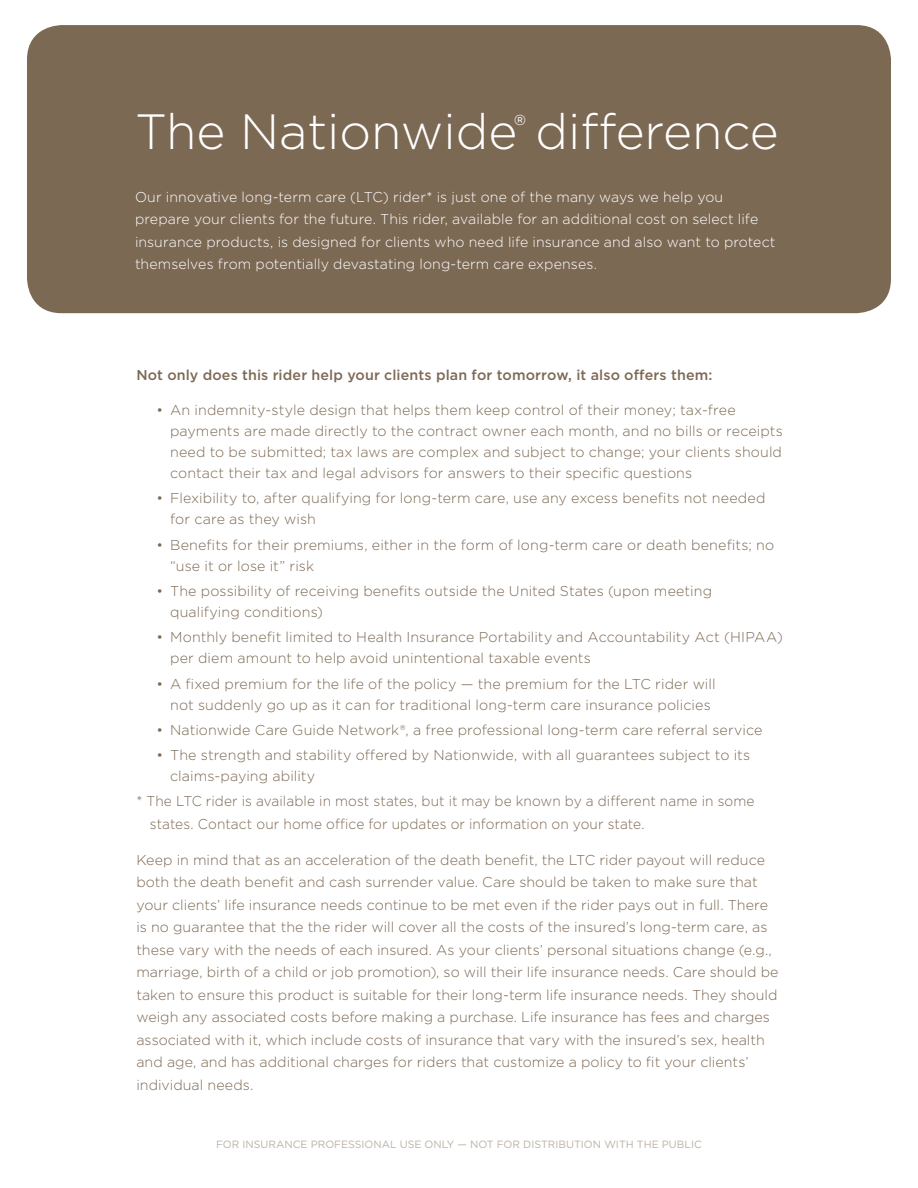
<style>
.page{position:relative;width:918px;height:1188px;background:#fff}
.page>*{position:absolute;margin:0;border:0;box-sizing:border-box;transform-origin:0 0}
.t1{font:300 49.5px "Gotham";color:#fff}
.t2{font:300 14.25px/22.5px "Gotham";letter-spacing:.005em;color:#7c6954}
.t3{font:300 14.25px/22.5px "Gotham";letter-spacing:.005em;color:#fff}
.t4{font:500 14.25px "Gotham";letter-spacing:.01em;color:#7c6954}
.t5{font:10.5px "Gotham";color:#bab1a6}
</style>
<div class="page">
<div style="left:27px;top:25px;width:864px;height:288px;background:#7c6954;border-radius:34px"></div>
<h1 class="t1" style="left:135px;top:100px;width:645px">The Nationwide<sup>®</sup> difference</h1>
<p class="t3" style="left:135px;top:185px;width:642px">Our innovative long-term care (LTC) rider* is just one of the many ways we help you prepare your clients for the future. This rider, available for an additional cost on select life insurance products, is designed for clients who need life insurance and also want to protect themselves from potentially devastating long-term care expenses.</p>
<p class="t4" style="left:136px;top:366px;width:578px">Not only does this rider help your clients plan for tomorrow, it also offers them:</p>
<p class="t2" style="left:170px;top:399px;width:614px;line-height:21px;text-indent:-13px">• An indemnity-style design that helps them keep control of their money; tax-free payments are made directly to the contract owner each month, and no bills or receipts need to be submitted; tax laws are complex and subject to change; your clients should contact their tax and legal advisors for answers to their specific questions</p>
<p class="t2" style="left:170px;top:487px;width:597px;line-height:21px;text-indent:-13px">• Flexibility to, after qualifying for long-term care, use any excess benefits not needed for care as they wish</p>
<p class="t2" style="left:170px;top:534px;width:606px;line-height:21px;text-indent:-13px">• Benefits for their premiums, either in the form of long-term care or death benefits; no “use it or lose it” risk</p>
<p class="t2" style="left:170px;top:580px;width:544px;line-height:21px;text-indent:-13px">• The possibility of receiving benefits outside the United States (upon meeting qualifying conditions)</p>
<p class="t2" style="left:170px;top:626px;width:614px;line-height:21px;text-indent:-13px">• Monthly benefit limited to Health Insurance Portability and Accountability Act (HIPAA) per diem amount to help avoid unintentional taxable events</p>
<p class="t2" style="left:170px;top:673px;width:547px;line-height:21px;text-indent:-13px">• A fixed premium for the life of the policy — the premium for the LTC rider will not suddenly go up as it can for traditional long-term care insurance policies</p>
<p class="t2" style="left:157px;top:718px;width:608px">• Nationwide Care Guide Network®, a free professional long-term care referral service</p>
<p class="t2" style="left:170px;top:744px;width:582px;line-height:21px;text-indent:-13px">• The strength and stability offered by Nationwide, with all guarantees subject to its claims-paying ability</p>
<p class="t2" style="left:150px;top:790px;width:606px;text-indent:-14px">* The LTC rider is available in most states, but it may be known by a different name in some states. Contact our home office for updates or information on your state.</p>
<p class="t2" style="left:136px;top:848px;width:644px">Keep in mind that as an acceleration of the death benefit, the LTC rider payout will reduce both the death benefit and cash surrender value. Care should be taken to make sure that your clients’ life insurance needs continue to be met even if the rider pays out in full. There is no guarantee that the the rider will cover all the costs of the insured’s long-term care, as these vary with the needs of each insured. As your clients’ personal situations change (e.g., marriage, birth of a child or job promotion), so will their life insurance needs. Care should be taken to ensure this product is suitable for their long-term life insurance needs. They should weigh any associated costs before making a purchase. Life insurance has fees and charges associated with it, which include costs of insurance that vary with the insured’s sex, health and age, and has additional charges for riders that customize a policy to fit your clients’ individual needs.</p>
<p class="t5" style="left:216px;top:1138px;width:487px">FOR INSURANCE PROFESSIONAL USE ONLY — NOT FOR DISTRIBUTION WITH THE PUBLIC</p>
</div>
